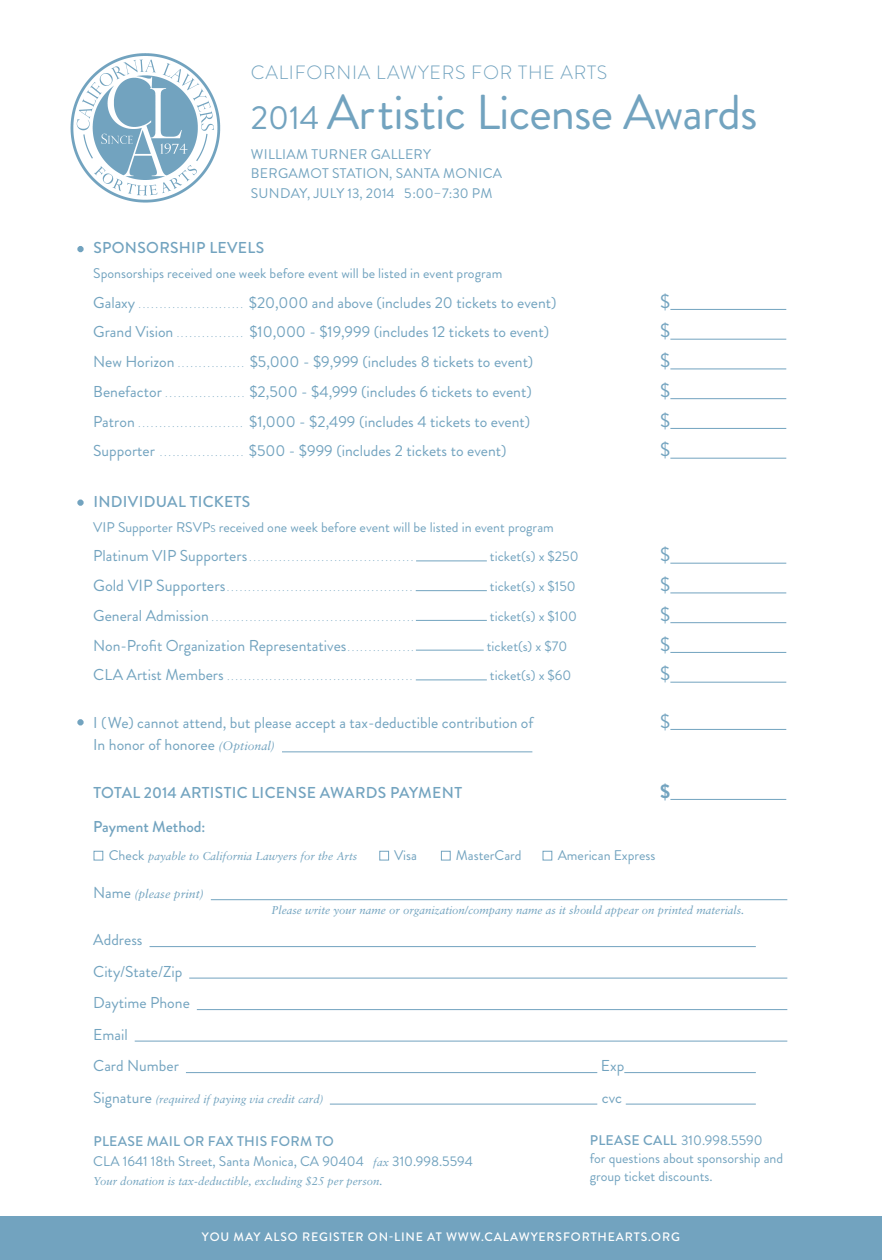
<style>
.page{position:relative;width:882px;height:1260px;background:#fff}
.page>*{position:absolute;margin:0;border:0;box-sizing:border-box;transform-origin:0 0}
.t1{font:49px "Brandon Grotesque";letter-spacing:-.02em;color:#72a3bf}
.t2{font:300 19.25px "Brandon Grotesque";letter-spacing:.04em;color:#72a3bf}
.t3{font:19.25px "Brandon Grotesque";color:#72a3bf}
.t4{font:700 19.25px "Brandon Grotesque";color:#72a3bf}
.t5{font:15.75px/31.5px "Brandon Grotesque";color:#72a3bf}
.t6{font:500 15.75px "Brandon Grotesque";letter-spacing:.01em;color:#72a3bf}
.t7{font:14px/18.2px "Brandon Grotesque";color:#72a3bf}
.t8{font:14px/19.2px "Brandon Grotesque";letter-spacing:.02em;color:#72a3bf}
.t9{font:500 12.25px "Brandon Grotesque";letter-spacing:.07em;color:#fff}
.t10{font:italic 12.25px "Sabon";color:#72a3bf}
.t11{font:italic 11.38px "Sabon";color:#72a3bf}
.t12{font:8.75px "Brandon Grotesque";color:#72a3bf}
.s1{font-size:33.25px}
.s2{font-size:8.75px}
.s3{font-style:inherit}
.s4{font-size:9.8px}
.s5{font-size:15.75px}
.s6{font-size:16.1px}
.s7{font-family:"Sabon";font-style:italic;font-size:12.25px}
.s8{font-family:"Brandon Grotesque";font-style:normal;font-size:14px}
.s9{font-family:"Brandon Grotesque";font-style:normal;font-size:15.75px}
.s10{font-weight:500}
.s11{font-family:"Sabon";font-style:italic;font-size:11.38px}
</style>
<div class="page">
<div style="left:0;top:1216px;width:882px;height:44px;background:#72a3bf"></div>
<hr style="left:670px;top:309px;width:116px;height:1px;background:#72a3bf">
<hr style="left:670px;top:339px;width:116px;height:1px;background:#72a3bf">
<hr style="left:670px;top:368px;width:116px;height:1px;background:#72a3bf">
<hr style="left:670px;top:398px;width:116px;height:1px;background:#72a3bf">
<hr style="left:670px;top:428px;width:116px;height:1px;background:#72a3bf">
<hr style="left:670px;top:458px;width:116px;height:1px;background:#72a3bf">
<hr style="left:416px;top:561px;width:71px;height:1px;background:#72a3bf">
<hr style="left:670px;top:563px;width:116px;height:1px;background:#72a3bf">
<hr style="left:416px;top:590px;width:71px;height:1px;background:#72a3bf">
<hr style="left:670px;top:592px;width:116px;height:1px;background:#72a3bf">
<hr style="left:416px;top:620px;width:71px;height:1px;background:#72a3bf">
<hr style="left:670px;top:622px;width:116px;height:1px;background:#72a3bf">
<hr style="left:416px;top:650px;width:68px;height:1px;background:#72a3bf">
<hr style="left:670px;top:652px;width:116px;height:1px;background:#72a3bf">
<hr style="left:416px;top:680px;width:71px;height:1px;background:#72a3bf">
<hr style="left:670px;top:682px;width:116px;height:1px;background:#72a3bf">
<hr style="left:670px;top:729px;width:116px;height:1px;background:#72a3bf">
<hr style="left:282px;top:751px;width:250px;height:1px;background:#72a3bf">
<hr style="left:670px;top:799px;width:116px;height:1px;background:#72a3bf">
<hr style="left:211px;top:899px;width:576px;height:1px;background:#72a3bf">
<hr style="left:150px;top:946px;width:606px;height:1px;background:#72a3bf">
<hr style="left:189px;top:978px;width:598px;height:1px;background:#72a3bf">
<hr style="left:197px;top:1009px;width:590px;height:1px;background:#72a3bf">
<hr style="left:135px;top:1041px;width:652px;height:1px;background:#72a3bf">
<hr style="left:186px;top:1072px;width:411px;height:1px;background:#72a3bf">
<hr style="left:624px;top:1072px;width:132px;height:1px;background:#72a3bf">
<hr style="left:330px;top:1104px;width:267px;height:1px;background:#72a3bf">
<hr style="left:626px;top:1104px;width:130px;height:1px;background:#72a3bf">
<img style="left:70px;top:53px;width:151px;height:150px">
<div style="left:94px;top:851px;width:9px;height:9px;border:1px solid #72a3bf"></div>
<div style="left:380px;top:851px;width:9px;height:9px;border:1px solid #72a3bf"></div>
<div style="left:543px;top:851px;width:9px;height:9px;border:1px solid #72a3bf"></div>
<div style="left:441px;top:851px;width:9px;height:9px;border:1px solid #72a3bf"></div>
<div style="left:77px;top:246px;width:7px;height:6px;border:2px solid #72a3bf;border-radius:50%"></div>
<div style="left:77px;top:499px;width:7px;height:7px;border:2px solid #72a3bf;border-radius:50%"></div>
<div style="left:77px;top:719px;width:7px;height:6px;border:2px solid #72a3bf;border-radius:50%"></div>
<p class="t2" style="left:251px;top:59px;width:358px">CALIFORNIA LAWYERS FOR THE ARTS</p>
<h1 class="t1" style="left:251px;top:79px;width:508px"><span class="s1">2014</span> Artistic License Awards</h1>
<p class="t8" style="left:251px;top:145px;width:253px">WILLIAM TURNER GALLERY<br>BERGAMOT STATION, SANTA MONICA<br>SUNDAY, JULY 13, 2014 5:00–7:30 PM</p>
<p class="t6" style="left:93px;top:237px;width:172px">SPONSORSHIP LEVELS</p>
<p class="t7" style="left:93px;top:264px;width:411px">Sponsorships received one week before event will be listed in event program</p>
<p class="t5" style="left:93px;top:287px;width:465px">Galaxy <span class="s2">. . . . . . . . . . . . . . . . . . . . . . . . .</span> $20,000 and above (includes 20 tickets to event)</p>
<p class="t3" style="left:660px;top:288px;width:12px">$</p>
<p class="t5" style="left:93px;top:316px;width:457px">Grand Vision <span class="s2">. . . . . . . . . . . . . . . .</span> $10,000 - $19,999 (includes 12 tickets to event)</p>
<p class="t3" style="left:660px;top:317px;width:12px">$</p>
<p class="t5" style="left:93px;top:346px;width:442px">New Horizon <span class="s2">. . . . . . . . . . . . . . . .</span> $5,000 - $9,999 (includes 8 tickets to event)</p>
<p class="t3" style="left:660px;top:347px;width:12px">$</p>
<p class="t5" style="left:93px;top:376px;width:440px">Benefactor <span class="s2">. . . . . . . . . . . . . . . . . . .</span> $2,500 - $4,999 (includes 6 tickets to event)</p>
<p class="t3" style="left:660px;top:377px;width:12px">$</p>
<p class="t5" style="left:93px;top:406px;width:438px">Patron <span class="s2">. . . . . . . . . . . . . . . . . . . . . . . . .</span> $1,000 - $2,499 (includes 4 tickets to event)</p>
<p class="t3" style="left:660px;top:407px;width:12px">$</p>
<p class="t5" style="left:93px;top:435px;width:415px">Supporter <span class="s2">. . . . . . . . . . . . . . . . . . . .</span> $500 - $999 (includes 2 tickets to event)</p>
<p class="t3" style="left:660px;top:436px;width:12px">$</p>
<p class="t6" style="left:93px;top:491px;width:158px">INDIVIDUAL TICKETS</p>
<p class="t7" style="left:93px;top:518px;width:462px">VIP Supporter <span class="s3">RSVP</span><span class="s4">S</span> received one week before event will be listed in event program</p>
<p class="t12" style="left:93px;top:552px;width:321px"><span class="s5">Platinum VIP Supporters</span>.......................................</p>
<p class="t7" style="left:490px;top:548px;width:90px">ticket(s) x $250</p>
<p class="t3" style="left:660px;top:541px;width:12px">$</p>
<p class="t12" style="left:93px;top:582px;width:320px"><span class="s6">Gold VIP Supporters</span> ............................................</p>
<p class="t7" style="left:490px;top:577px;width:87px">ticket(s) x $150</p>
<p class="t3" style="left:660px;top:571px;width:12px">$</p>
<p class="t12" style="left:93px;top:612px;width:322px"><span class="s5">General Admission</span> ................................................</p>
<p class="t7" style="left:490px;top:607px;width:89px">ticket(s) x $100</p>
<p class="t3" style="left:660px;top:601px;width:12px">$</p>
<p class="t5" style="left:93px;top:630px;width:322px">Non-Profit Organization Representatives <span class="s2">. . . . . . . . . . . . . . . .</span></p>
<p class="t7" style="left:487px;top:637px;width:82px">ticket(s) x $70</p>
<p class="t3" style="left:660px;top:631px;width:12px">$</p>
<p class="t12" style="left:93px;top:671px;width:320px"><span class="s5">CLA Artist Members</span> ............................................</p>
<p class="t7" style="left:490px;top:667px;width:83px">ticket(s) x $60</p>
<p class="t3" style="left:660px;top:660px;width:12px">$</p>
<p class="t5" style="left:93px;top:707px;width:442px">I (We) cannot attend, but please accept a tax-deductible contribution of</p>
<p class="t3" style="left:660px;top:708px;width:12px">$</p>
<p class="t5" style="left:93px;top:729px;width:183px">In honor of honoree <span class="s7">(Optional)</span></p>
<p class="t6" style="left:93px;top:781px;width:370px">TOTAL 2014 ARTISTIC LICENSE AWARDS PAYMENT</p>
<p class="t4" style="left:660px;top:777px;width:12px">$</p>
<p class="t6" style="left:93px;top:815px;width:114px">Payment Method:</p>
<p class="t11" style="left:109px;top:849px;width:250px"><span class="s8">Check</span> payable to California Lawyers for the Arts</p>
<p class="t7" style="left:394px;top:846px;width:25px">Visa</p>
<p class="t7" style="left:456px;top:846px;width:67px">MasterCard</p>
<p class="t7" style="left:558px;top:846px;width:99px">American Express</p>
<p class="t10" style="left:93px;top:887px;width:112px"><span class="s9">Name</span> (please print)</p>
<p class="t5" style="left:93px;top:924px;width:98px">Address<br>City/State/Zip<br>Daytime Phone<br>Email<br>Card Number</p>
<p class="t11" style="left:272px;top:903px;width:474px">Please write your name or organization/company name as it should appear on printed materials.</p>
<p class="t5" style="left:601px;top:1050px;width:25px">Exp</p>
<p class="t11" style="left:93px;top:1092px;width:232px"><span class="s9">Signature</span> (required if paying via credit card)</p>
<p class="t5" style="left:602px;top:1082px;width:22px">cvc</p>
<p class="t7" style="left:93px;top:1132px;width:381px;line-height:19.2px"><span class="s10">PLEASE MAIL OR FAX THIS FORM TO<br></span>CLA 1641 18th Street, Santa Monica, CA 90404 <span class="s11">fax</span> 310.998.5594</p>
<p class="t11" style="left:93px;top:1174px;width:291px">Your donation is tax-deductible, excluding $25 per person.</p>
<p class="t7" style="left:590px;top:1131px;width:195px"><span class="s10">PLEASE CALL</span> 310.998.5590<br>for questions about sponsorship and group ticket discounts.</p>
<p class="t9" style="left:202px;top:1228px;width:479px">YOU MAY ALSO REGISTER ON-LINE AT WWW.CALAWYERSFORTHEARTS.ORG</p>
</div>
